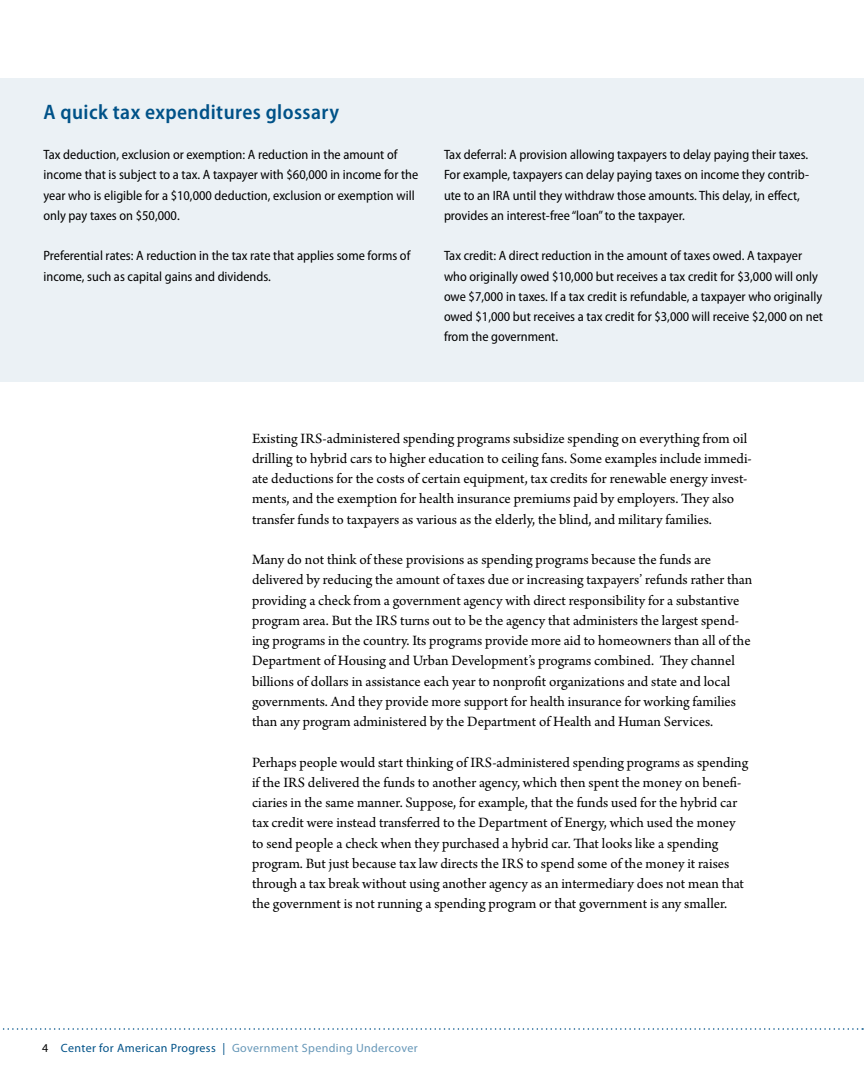
<style>
.page{position:relative;width:864px;height:1080px;background:#fff}
.page>*{position:absolute;margin:0;border:0;box-sizing:border-box;transform-origin:0 0}
.t1{font:600 semi-condensed 21px "Myriad Pro";letter-spacing:.02em;color:#005288}
.t2{font:15px/20.2px "Arno Pro";color:#000}
.t3{font:semi-condensed 13.5px/20.2px "Myriad Pro";color:#000}
.t4{font:12px "Myriad Pro";letter-spacing:.03em;color:#6697b8}
.s1{color:#000}
.s2{color:#005288}
</style>
<div class="page">
<svg style="left:2px;top:1028px;width:861px;height:2px"></svg>
<div style="left:0;top:78px;width:864px;height:304px;background:#ebf1f5"></div>
<h1 class="t1" style="left:44px;top:100px;width:297px">A quick tax expenditures glossary</h1>
<p class="t3" style="left:44px;top:145px;width:376px">Tax deduction, exclusion or exemption: A reduction in the amount of income that is subject to a tax. A taxpayer with $60,000 in income for the year who is eligible for a $10,000 deduction, exclusion or exemption will only pay taxes on $50,000.</p>
<p class="t3" style="left:44px;top:246px;width:368px">Preferential rates: A reduction in the tax rate that applies some forms of income, such as capital gains and dividends.</p>
<p class="t3" style="left:444px;top:145px;width:367px">Tax deferral: A provision allowing taxpayers to delay paying their taxes.<br>For example, taxpayers can delay paying taxes on income they contrib&shy;ute to an IRA until they withdraw those amounts. This delay, in effect, provides an interest-free “loan” to the taxpayer.</p>
<p class="t3" style="left:444px;top:246px;width:381px">Tax credit: A direct reduction in the amount of taxes owed. A taxpayer who originally owed $10,000 but receives a tax credit for $3,000 will only owe $7,000 in taxes. If a tax credit is refundable, a taxpayer who originally owed $1,000 but receives a tax credit for $3,000 will receive $2,000 on net from the government.</p>
<p class="t2" style="left:252px;top:429px;width:501px">Existing IRS-administered spending programs subsidize spending on everything from oil drilling to hybrid cars to higher education to ceiling fans. Some examples include immedi&shy;ate deductions for the costs of certain equipment, tax credits for renewable energy invest&shy;ments, and the exemption for health insurance premiums paid by employers. They also transfer funds to taxpayers as various as the elderly, the blind, and military families.</p>
<p class="t2" style="left:252px;top:550px;width:502px">Many do not think of these provisions as spending programs because the funds are delivered by reducing the amount of taxes due or increasing taxpayers’ refunds rather than providing a check from a government agency with direct responsibility for a substantive program area. But the IRS turns out to be the agency that administers the largest spend&shy;ing programs in the country. Its programs provide more aid to homeowners than all of the Department of Housing and Urban Development’s programs combined. They channel billions of dollars in assistance each year to nonprofit organizations and state and local governments. And they provide more support for health insurance for working families than any program administered by the Department of Health and Human Services.</p>
<p class="t2" style="left:252px;top:753px;width:498px">Perhaps people would start thinking of IRS-administered spending programs as spending if the IRS delivered the funds to another agency, which then spent the money on benefi&shy;ciaries in the same manner. Suppose, for example, that the funds used for the hybrid car tax credit were instead transferred to the Department of Energy, which used the money to send people a check when they purchased a hybrid car. That looks like a spending program. But just because tax law directs the IRS to spend some of the money it raises through a tax break without using another agency as an intermediary does not mean that the government is not running a spending program or that government is any smaller.</p>
<p class="t4" style="left:42px;top:1041px;width:377px"><span class="s1">4</span> <span class="s2">Center for American Progress |</span> Government Spending Undercover</p>
</div>
